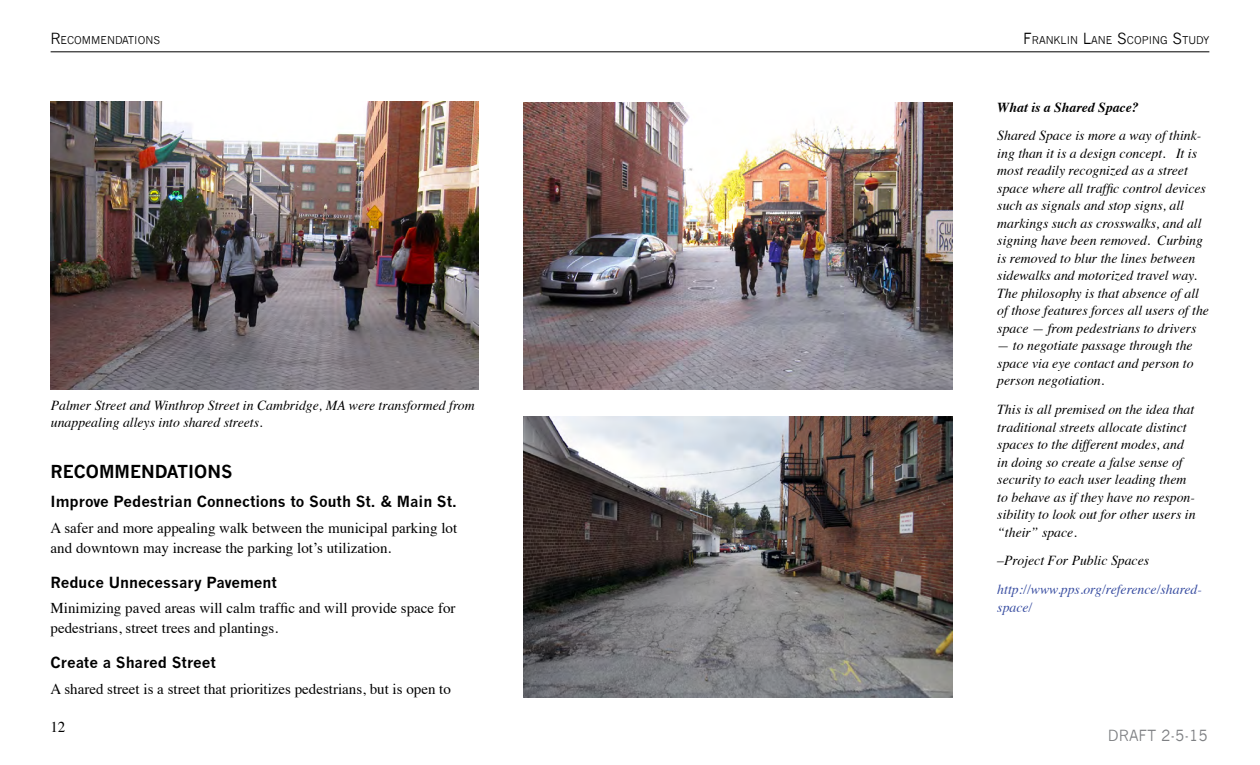
<style>
.page{position:relative;width:1260px;height:765px;background:#fff}
.page>*{position:absolute;margin:0;border:0;box-sizing:border-box;transform-origin:0 0}
.Chapter_Heading_ALL{font:700 17.5px "News Gothic";color:#000}
.Main_text_body{font:15px/20px "Times";color:#000}
.Section_heading{font:700 15px "News Gothic";color:#000}
.t1{font:15px "News Gothic";color:#7e8083}
.Picture_Caption{font:italic 13.75px/17.5px "Times";color:#000}
.Picture_Caption-2{font:italic 13.75px/17.5px "Times";color:#384da1}
.Picture_Caption-3{font:italic 700 13.75px "Times";color:#000}
.Top_Margin{font:10.5px "News Gothic";color:#000}
.s1{font-size:15px}
</style>
<div class="page">
<img style="left:524px;top:102px;width:428px;height:288px">
<img style="left:51px;top:102px;width:428px;height:288px">
<img style="left:524px;top:417px;width:428px;height:281px">
<hr style="left:51px;top:52px;width:1158px;height:1px;background:#000">
<p class="Top_Margin" style="left:50px;top:34px;width:72px"><span class="s1">R</span>ECOMMENDAT</p>
<p class="Top_Margin" style="left:134px;top:34px;width:26px">IONS</p>
<p class="Top_Margin" style="left:1023px;top:34px;width:188px"><span class="s1">F</span>RANKLIN <span class="s1">L</span>ANE <span class="s1">S</span>COPING <span class="s1">S</span>TUDY</p>
<p class="Picture_Caption" style="left:51px;top:395px;width:425px">Palmer Street and Winthrop Street in Cambridge, MA were transformed from unappealing alleys into shared streets.</p>
<p class="Chapter_Heading_ALL" style="left:51px;top:461px;width:183px">RECOMMENDATIONS</p>
<p class="Section_heading" style="left:51px;top:492px;width:408px">Improve Pedestrian Connections to South St. &amp; Main St.</p>
<p class="Main_text_body" style="left:51px;top:516px;width:408px">A safer and more appealing walk between the municipal parking lot and downtown may increase the parking lot’s utilization.</p>
<p class="Section_heading" style="left:51px;top:573px;width:228px">Reduce Unnecessary Pavement</p>
<p class="Main_text_body" style="left:51px;top:597px;width:406px">Minimizing paved areas will calm traffic and will provide space for pedestrians, street trees and plantings.</p>
<p class="Section_heading" style="left:51px;top:654px;width:167px">Create a Shared Street</p>
<p class="Main_text_body" style="left:51px;top:678px;width:402px">A shared street is a street that prioritizes pedestrians, but is open to</p>
<p class="Main_text_body" style="left:50px;top:715px;width:16px">12</p>
<p class="Picture_Caption-3" style="left:997px;top:94px;width:143px">What is a Shared Space?</p>
<p class="Picture_Caption" style="left:997px;top:126px;width:213px">Shared Space is more a way of think&shy;ing than it is a design concept. It is most readily recognized as a street space where all traffic control devices such as signals and stop signs, all markings such as crosswalks, and all signing have been removed. Curbing is removed to blur the lines between sidewalks and motorized travel way.<br>The philosophy is that absence of all of those features forces all users of the space — from pedestrians to drivers</p>
<p class="Picture_Caption" style="left:997px;top:336px;width:198px;text-align:justify">— to negotiate passage through the space via eye contact and person to person negotiation.</p>
<p class="Picture_Caption" style="left:997px;top:400px;width:200px">This is all premised on the idea that traditional streets allocate distinct spaces to the different modes, and in doing so create a false sense of security to each user leading them to behave as if they have no respon&shy;sibility to look out for other users in “their” space.</p>
<p class="Picture_Caption" style="left:997px;top:551px;width:153px">–Project For Public Spaces</p>
<p class="Picture_Caption-2" style="left:997px;top:580px;width:206px">http://www.pps.org/reference/shared&shy;space/</p>
<p class="t1" style="left:1108px;top:727px;width:102px">DRAFT 2-5-15</p>
</div>
